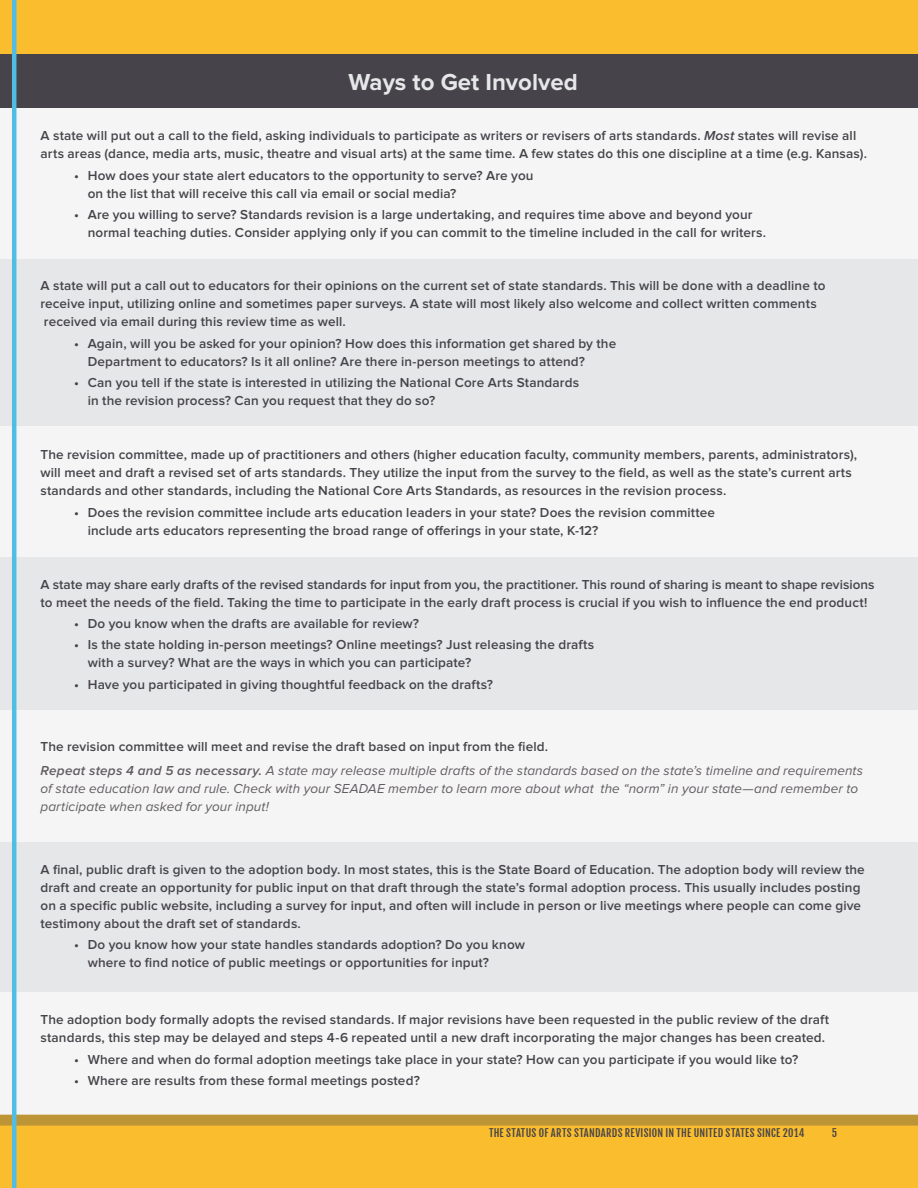
<style>
.page{position:relative;width:918px;height:1188px;background:#fabd2d}
.page>*{position:absolute;margin:0;border:0;box-sizing:border-box;transform-origin:0 0}
.t1{font:700 24px "Proxima Nova";color:#e6e7e8}
.t2{font:600 13.5px/18px "Proxima Nova";letter-spacing:.01em;color:#46444a}
.t3{font:italic 13.5px/24.8px "Proxima Nova";letter-spacing:.01em;color:#615c61}
.t4{font:10.5px "Fjalla One";letter-spacing:.03em;color:#46444a}
.s1{font-style:italic}
.s2{font-weight:600;font-style:normal;color:#46444a}
.s3{font-weight:600}
</style>
<div class="page">
<div style="left:0;top:59px;width:918px;height:1055px;background:#e6e7e8"></div>
<div style="left:0;top:54px;width:14px;height:54px;background:#46444a"></div>
<div style="left:15px;top:54px;width:903px;height:54px;background:#46444a"></div>
<div style="left:0;top:108px;width:918px;height:150px;background:#f5f5f5"></div>
<div style="left:0;top:427px;width:918px;height:130px;background:#f5f5f5"></div>
<div style="left:0;top:710px;width:918px;height:131px;background:#f5f5f5"></div>
<div style="left:0;top:992px;width:918px;height:122px;background:#f5f5f5"></div>
<hr style="left:12px;top:0;width:4px;height:1188px;background:#51bde3">
<h1 class="t1" style="left:349px;top:72px;width:231px">Ways to Get Involved</h1>
<p class="t2" style="left:40px;top:127px;width:828px">A state will put out a call to the field, asking individuals to participate as writers or revisers of arts standards. <span class="s1">Most</span> states will revise all arts areas (dance, media arts, music, theatre and visual arts) at the same time. A few states do this one discipline at a time (e.g. Kansas).</p>
<p class="t2" style="left:88px;top:167px;width:447px;text-indent:-14px">• How does your state alert educators to the opportunity to serve? Are you on the list that will receive this call via email or social media?</p>
<p class="t2" style="left:88px;top:206px;width:680px;text-indent:-14px">• Are you willing to serve? Standards revision is a large undertaking, and requires time above and beyond your normal teaching duties. Consider applying only if you can commit to the timeline included in the call for writers.</p>
<p class="t2" style="left:40px;top:277px;width:787px">A state will put a call out to educators for their opinions on the current set of state standards. This will be done with a deadline to receive input, utilizing online and sometimes paper surveys. A state will most likely also welcome and collect written comments received via email during this review time as well.</p>
<p class="t2" style="left:88px;top:335px;width:530px;text-indent:-14px">• Again, will you be asked for your opinion? How does this information get shared by the<br>Department to educators? Is it all online? Are there in-person meetings to attend?</p>
<p class="t2" style="left:88px;top:374px;width:493px;text-indent:-14px">• Can you tell if the state is interested in utilizing the National Core Arts Standards in the revision process? Can you request that they do so?</p>
<p class="t2" style="left:40px;top:446px;width:818px">The revision committee, made up of practitioners and others (higher education faculty, community members, parents, administrators), will meet and draft a revised set of arts standards. They utilize the input from the survey to the field, as well as the state’s current arts standards and other standards, including the National Core Arts Standards, as resources in the revision process.</p>
<p class="t2" style="left:88px;top:504px;width:629px;text-indent:-14px">• Does the revision committee include arts education leaders in your state? Does the revision committee include arts educators representing the broad range of offerings in your state, K-12?</p>
<p class="t2" style="left:40px;top:576px;width:836px">A state may share early drafts of the revised standards for input from you, the practitioner. This round of sharing is meant to shape revisions to meet the needs of the field. Taking the time to participate in the early draft process is crucial if you wish to influence the end product!</p>
<p class="t2" style="left:74px;top:615px;width:346px">• Do you know when the drafts are available for review?</p>
<p class="t2" style="left:88px;top:637px;width:508px;text-indent:-14px">• Is the state holding in-person meetings? Online meetings? Just releasing the drafts with a survey? What are the ways in which you can participate?</p>
<p class="t2" style="left:74px;top:676px;width:420px">• Have you participated in giving thoughtful feedback on the drafts?</p>
<p class="t3" style="left:40px;top:734px;width:824px"><span class="s2">The revision committee will meet and revise the draft based on input from the field.<br></span><span class="s3">Repeat steps 4 and 5 as necessary.</span> A state may release multiple drafts of the standards based on the state’s timeline and requirements</p>
<p class="t3" style="left:40px;top:780px;width:819px;line-height:18px">of state education law and rule. Check with your SEADAE member to learn more about what the “norm” in your state—and remember to participate when asked for your input!</p>
<p class="t2" style="left:40px;top:861px;width:826px">A final, public draft is given to the adoption body. In most states, this is the State Board of Education. The adoption body will review the draft and create an opportunity for public input on that draft through the state’s formal adoption process. This usually includes posting on a specific public website, including a survey for input, and often will include in person or live meetings where people can come give testimony about the draft set of standards.</p>
<p class="t2" style="left:88px;top:936px;width:439px;text-indent:-14px">• Do you know how your state handles standards adoption? Do you know where to find notice of public meetings or opportunities for input?</p>
<p class="t2" style="left:40px;top:1011px;width:790px">The adoption body formally adopts the revised standards. If major revisions have been requested in the public review of the draft standards, this step may be delayed and steps 4-6 repeated until a new draft incorporating the major changes has been created.</p>
<p class="t2" style="left:74px;top:1051px;width:726px">• Where and when do formal adoption meetings take place in your state? How can you participate if you would like to?</p>
<p class="t2" style="left:74px;top:1072px;width:347px">• Where are results from these formal meetings posted?</p>
<p class="t4" style="left:489px;top:1127px;width:317px">THE STATUS OF ARTS STANDARDS REVISION IN THE UNITED STATES SINCE 2014</p>
<p class="t4" style="left:832px;top:1127px;width:7px">5</p>
</div>
